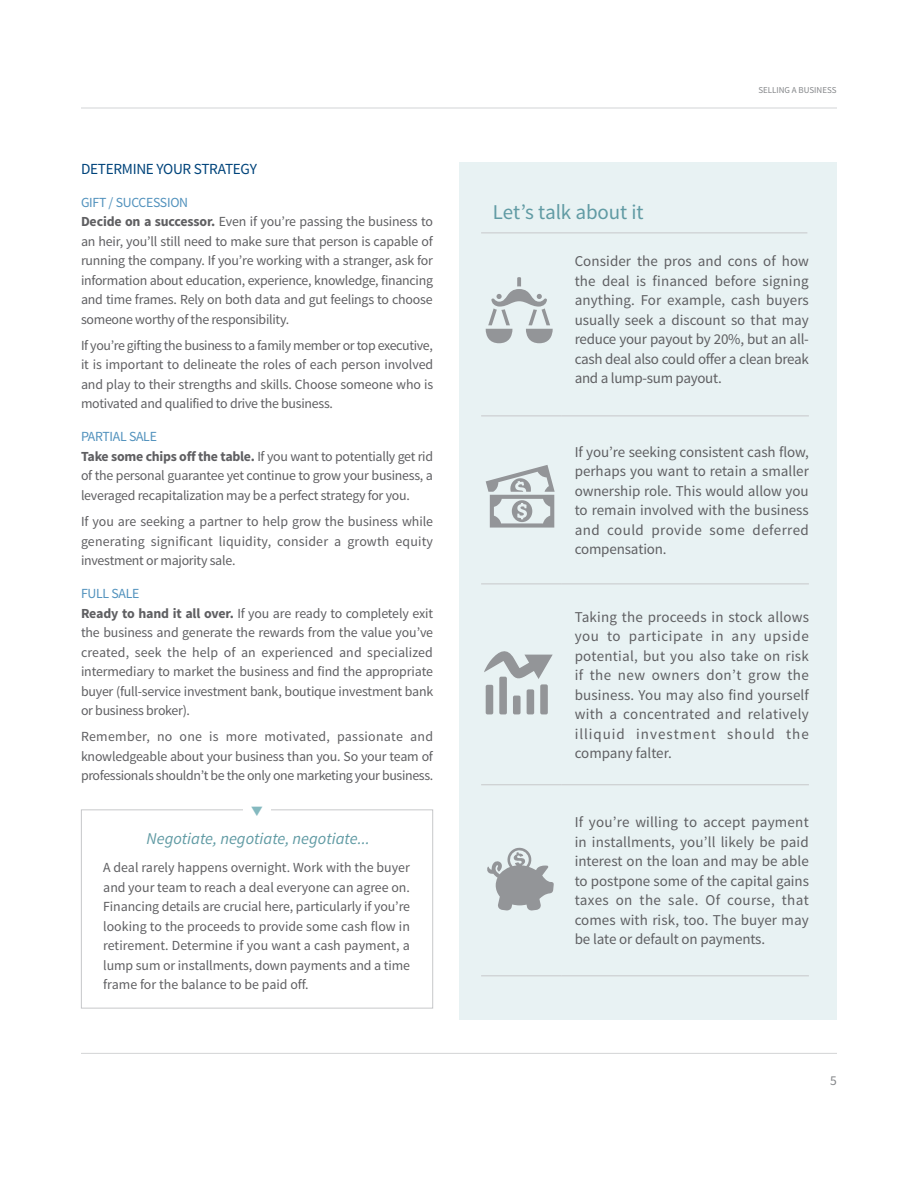
<style>
.page{position:relative;width:918px;height:1188px;background:#fff}
.page>*{position:absolute;margin:0;border:0;box-sizing:border-box;transform-origin:0 0}
.Sidebar_Headline{font:21px "Source Sans Pro";letter-spacing:-.01em;color:#619ba4}
.Body_Copy{font:italic 16.5px "Source Sans Pro";color:#619ba4}
.Subhead_-_1st_Tier{font:15.3px "Source Sans Pro";letter-spacing:-.02em;color:#00447b}
.Body_Copy-2{font:15px/19.5px "Source Sans Pro";color:#5f5f62;text-align:justify}
.Body_Copy-3{font:13.8px/19.5px "Source Sans Pro";letter-spacing:-.02em;color:#5f5f62;text-align:justify}
.Subhead_-_2nd_Tier{font:13.8px "Source Sans Pro";letter-spacing:-.02em;color:#5292bd}
.t1{font:13.5px "Source Sans Pro";color:#848689}
.t2{font:9px "Source Sans Pro";color:#848689}
.s1{font-weight:700}
</style>
<div class="page">
<hr style="left:81px;top:1053px;width:756px;height:1px;background:#d3d4d6">
<hr style="left:81px;top:108px;width:756px;height:1px;background:#d3d4d6">
<div style="left:459px;top:162px;width:378px;height:857px;background:#e8f2f3"></div>
<hr style="left:481px;top:416px;width:80px;height:1px;background:#c7c8ca">
<hr style="left:561px;top:416px;width:248px;height:1px;background:#c7c8ca">
<hr style="left:481px;top:584px;width:80px;height:1px;background:#c7c8ca">
<hr style="left:561px;top:584px;width:248px;height:1px;background:#c7c8ca">
<hr style="left:481px;top:784px;width:80px;height:1px;background:#c7c8ca">
<hr style="left:561px;top:784px;width:248px;height:1px;background:#c7c8ca">
<hr style="left:481px;top:975px;width:80px;height:1px;background:#c7c8ca">
<hr style="left:561px;top:975px;width:248px;height:1px;background:#c7c8ca">
<hr style="left:481px;top:232px;width:326px;height:1px;background:#c7c8ca">
<div style="left:81px;top:809px;width:352px;height:200px;border:1px solid #c7c8ca"></div>
<div style="left:243px;top:797px;width:28px;height:25px;background:#fff"></div>
<svg style="left:486px;top:277px;width:67px;height:66px;background:#cdd4d6"></svg>
<svg style="left:486px;top:465px;width:69px;height:63px;background:#c4cbcd"></svg>
<svg style="left:484px;top:647px;width:69px;height:67px;background:#c4cbcc"></svg>
<svg style="left:486px;top:846px;width:68px;height:65px;background:#bcc1c3"></svg>
<p class="Subhead_-_1st_Tier" style="left:81px;top:159px;width:177px">DETERMINE YOUR STRATEGY</p>
<p class="Subhead_-_2nd_Tier" style="left:81px;top:193px;width:109px">GIFT / SUCCESSION</p>
<p class="Body_Copy-3" style="left:81px;top:212px;width:354px"><span class="s1">Decide on a successor.</span> Even if you’re passing the business to an heir, you’ll still need to make sure that person is capable of running the company. If you’re working with a stranger, ask for information about education, experience, knowledge, financing and time frames. Rely on both data and gut feelings to choose someone worthy of the responsibility.</p>
<p class="Body_Copy-3" style="left:81px;top:336px;width:354px">If you’re gifting the business to a family member or top executive, it is important to delineate the roles of each person involved and play to their strengths and skills. Choose someone who is motivated and qualified to drive the business.</p>
<p class="Subhead_-_2nd_Tier" style="left:81px;top:428px;width:77px">PARTIAL SALE</p>
<p class="Body_Copy-3" style="left:81px;top:447px;width:354px"><span class="s1">Take some chips off the table.</span> If you want to potentially get rid of the personal guarantee yet continue to grow your business, a leveraged recapitalization may be a perfect strategy for you.</p>
<p class="Body_Copy-3" style="left:81px;top:512px;width:354px">If you are seeking a partner to help grow the business while generating significant liquidity, consider a growth equity investment or majority sale.</p>
<p class="Subhead_-_2nd_Tier" style="left:81px;top:585px;width:60px">FULL SALE</p>
<p class="Body_Copy-3" style="left:81px;top:603px;width:354px"><span class="s1">Ready to hand it all over.</span> If you are ready to completely exit the business and generate the rewards from the value you’ve created, seek the help of an experienced and specialized intermediary to market the business and find the appropriate buyer (full-service investment bank, boutique investment bank or business broker).</p>
<p class="Body_Copy-3" style="left:81px;top:727px;width:354px">Remember, no one is more motivated, passionate and knowledgeable about your business than you. So your team of professionals shouldn’t be the only one marketing your business.</p>
<p class="Body_Copy" style="left:147px;top:828px;width:225px">Negotiate, negotiate, negotiate...</p>
<p class="Body_Copy-3" style="left:103px;top:858px;width:308px">A deal rarely happens overnight. Work with the buyer and your team to reach a deal everyone can agree on.<br>Financing details are crucial here, particularly if you’re looking to the proceeds to provide some cash flow in retirement. Determine if you want a cash payment, a lump sum or installments, down payments and a time frame for the balance to be paid off.</p>
<p class="Sidebar_Headline" style="left:493px;top:199px;width:152px">Let’s talk about it</p>
<p class="t2" style="left:758px;top:85px;width:80px">SELLING A BUSINESS</p>
<p class="Body_Copy-2" style="left:575px;top:252px;width:236px">Consider the pros and cons of how the deal is financed before signing anything. For example, cash buyers usually seek a discount so that may reduce your payout by 20%, but an all&shy;cash deal also could offer a clean break and a lump-sum payout.</p>
<p class="Body_Copy-2" style="left:575px;top:442px;width:236px">If you’re seeking consistent cash flow, perhaps you want to retain a smaller ownership role. This would allow you to remain involved with the business and could provide some deferred compensation.</p>
<p class="Body_Copy-2" style="left:575px;top:607px;width:236px">Taking the proceeds in stock allows you to participate in any upside potential, but you also take on risk if the new owners don’t grow the business. You may also find yourself with a concentrated and relatively illiquid investment should the company falter.</p>
<p class="Body_Copy-2" style="left:575px;top:813px;width:236px">If you’re willing to accept payment in installments, you’ll likely be paid interest on the loan and may be able to postpone some of the capital gains taxes on the sale. Of course, that comes with risk, too. The buyer may be late or default on payments.</p>
<p class="t1" style="left:830px;top:1072px;width:8px">5</p>
</div>
